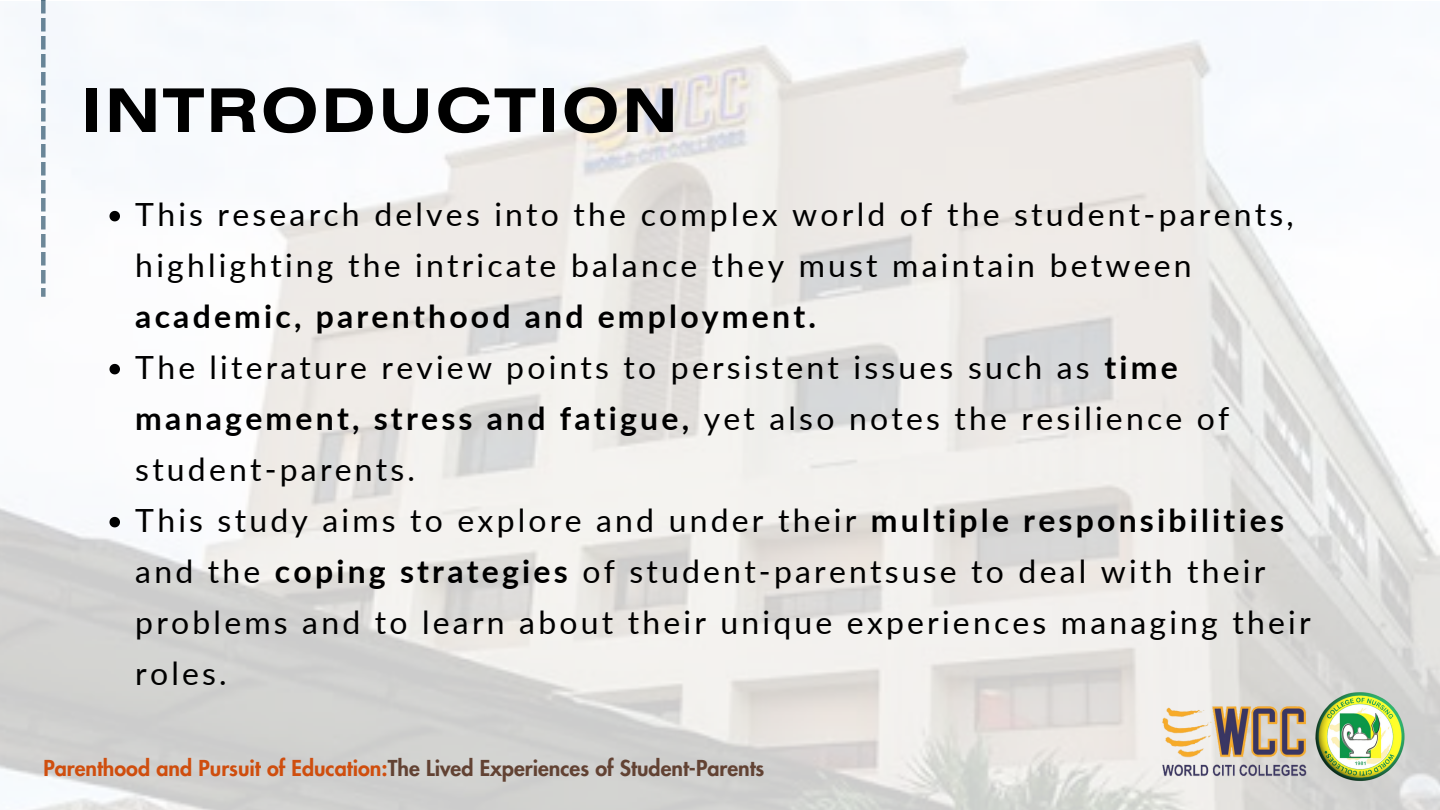
<style>
.page{position:relative;width:1440px;height:810px;background:#fff}
.page>*{position:absolute;margin:0;border:0;box-sizing:border-box;transform-origin:0 0}
.t1{font:700 60px "Helios Ext";letter-spacing:.05em;color:#000}
.t2{font:31.9px/51px "Lato";letter-spacing:.1em;color:#000}
.t3{font:800 21.5px "Futura LT Pro";color:#624233}
.s1{font-weight:700}
.s2{color:#cf4e0e}
</style>
<div class="page">
<img style="left:0;top:2px;width:1440px;height:808px">
<svg style="left:110px;top:211px;width:10px;height:10px"></svg>
<svg style="left:110px;top:364px;width:10px;height:10px"></svg>
<svg style="left:110px;top:517px;width:10px;height:10px"></svg>
<img style="left:1152px;top:693px;width:159px;height:86px">
<img style="left:1312px;top:689px;width:94px;height:93px">
<p class="t1" style="left:81px;top:88px;width:598px">INTRODUCTION</p>
<p class="t2" style="left:135px;top:188px;width:1160px">This research delves into the complex world of the student-parents, highlighting the intricate balance they must maintain between <span class="s1">academic, parenthood and employment.</span></p>
<h1 class="t2" style="left:135px;top:341px;width:1096px">The literature review points to persistent issues such as <span class="s1">time management, stress and fatigue,</span> yet also notes the resilience of student-parents.</h1>
<p class="t2" style="left:135px;top:494px;width:1177px">This study aims to explore and under their <span class="s1">multiple responsibilities </span>and the <span class="s1">coping strategies</span> of student-parentsuse to deal with their problems and to learn about their unique experiences managing their roles.</p>
<p class="t3" style="left:43px;top:758px;width:723px"><span class="s2">Parenthood and Pursuit of Education:</span>The Lived Experiences of Student-Parents</p>
</div>
